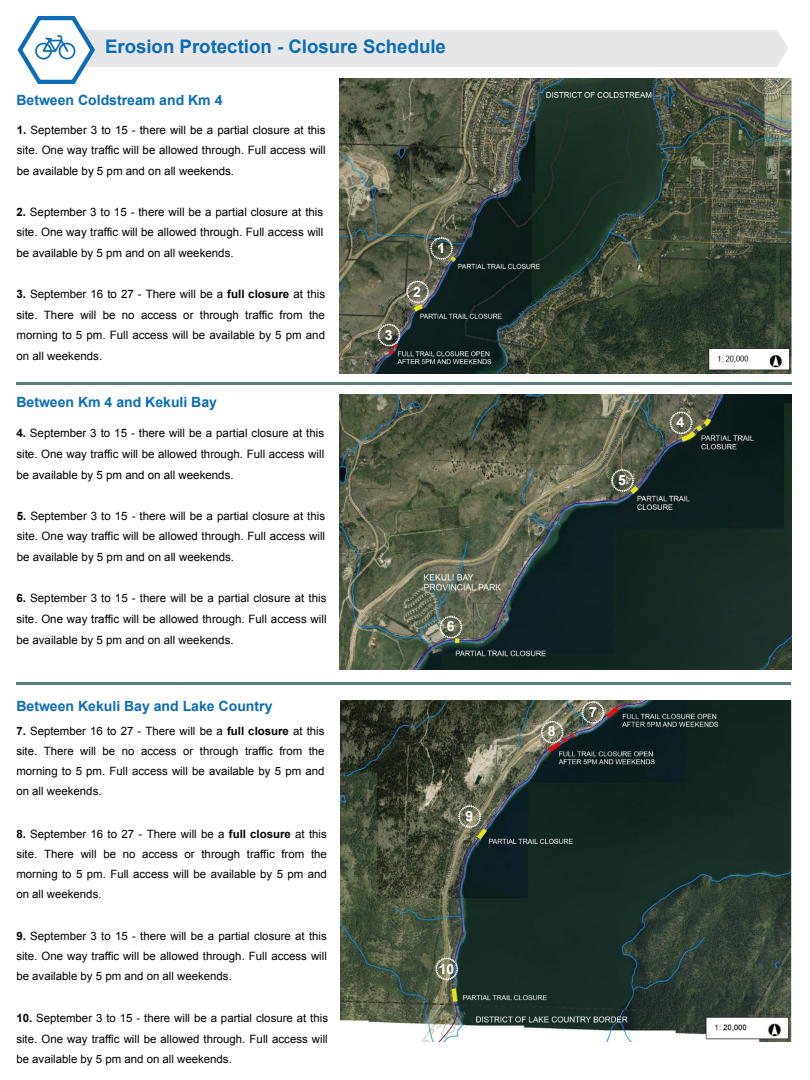
<style>
.page{position:relative;width:810px;height:1080px;background:#fff}
.page>*{position:absolute;margin:0;border:0;box-sizing:border-box;transform-origin:0 0}
.t1{font:700 18.62px "Arial";color:#0b6db7}
.t2{font:700 14.06px "Arial";color:#0b6db7}
.t3{font:700 14.06px "Arial";color:#fff}
.t4{font:11.56px/20.6px "Arial";color:#000;text-align:justify}
.t5{font:11.44px/20.1px "Arial";color:#000;text-align:justify}
.s1{font-weight:700}
</style>
<div class="page">
<hr style="left:705px;top:383px;width:87px;height:2px;background:#5c7c7b">
<hr style="left:618px;top:383px;width:87px;height:2px;background:#5c7c7b">
<hr style="left:531px;top:383px;width:87px;height:2px;background:#5c7c7b">
<hr style="left:444px;top:383px;width:87px;height:2px;background:#5c7c7b">
<hr style="left:358px;top:383px;width:86px;height:2px;background:#5c7c7b">
<hr style="left:271px;top:383px;width:87px;height:2px;background:#5c7c7b">
<hr style="left:184px;top:383px;width:87px;height:2px;background:#5c7c7b">
<hr style="left:97px;top:383px;width:87px;height:2px;background:#5c7c7b">
<hr style="left:17px;top:383px;width:80px;height:2px;background:#5c7c7b">
<div style="left:42px;top:30px;width:735px;height:36px;background:#e6e7e8"></div>
<svg style="left:777px;top:31px;width:11px;height:35px"></svg>
<svg style="left:18px;top:16px;width:77px;height:68px"></svg>
<img style="left:338px;top:79px;width:454px;height:294px">
<img style="left:340px;top:395px;width:452px;height:274px">
<img style="left:340px;top:700px;width:452px;height:342px">
<hr style="left:705px;top:682px;width:86px;height:3px;background:#5c7c7b">
<hr style="left:618px;top:682px;width:87px;height:3px;background:#5c7c7b">
<hr style="left:531px;top:682px;width:87px;height:3px;background:#5c7c7b">
<hr style="left:444px;top:682px;width:87px;height:3px;background:#5c7c7b">
<hr style="left:357px;top:682px;width:87px;height:3px;background:#5c7c7b">
<hr style="left:271px;top:682px;width:86px;height:3px;background:#5c7c7b">
<hr style="left:184px;top:682px;width:87px;height:3px;background:#5c7c7b">
<hr style="left:97px;top:682px;width:87px;height:3px;background:#5c7c7b">
<hr style="left:16px;top:682px;width:81px;height:3px;background:#5c7c7b">
<svg style="left:430px;top:237px;width:23px;height:23px"></svg>
<svg style="left:406px;top:280px;width:23px;height:24px"></svg>
<svg style="left:377px;top:323px;width:24px;height:24px"></svg>
<svg style="left:669px;top:411px;width:24px;height:24px"></svg>
<svg style="left:611px;top:469px;width:23px;height:23px"></svg>
<svg style="left:439px;top:615px;width:24px;height:24px"></svg>
<svg style="left:581px;top:701px;width:24px;height:23px"></svg>
<svg style="left:540px;top:720px;width:24px;height:24px"></svg>
<svg style="left:458px;top:805px;width:23px;height:23px"></svg>
<svg style="left:435px;top:957px;width:23px;height:24px"></svg>
<h1 class="t1" style="left:105px;top:36px;width:343px">Erosion Protection - Closure Schedule</h1>
<p class="t2" style="left:16px;top:92px;width:208px">Between Coldstream and Km 4</p>
<p class="t4" style="left:17px;top:119px;width:310px"><span class="s1">1.</span> September 3 to 15 - there will be a partial closure at this site. One way traffic will be allowed through. Full access will be available by 5 pm and on all weekends.</p>
<p class="t4" style="left:16px;top:201px;width:308px"><span class="s1">2.</span> September 3 to 15 - there will be a partial closure at this site. One way traffic will be allowed through. Full access will be available by 5 pm and on all weekends.</p>
<p class="t4" style="left:16px;top:284px;width:310px"><span class="s1">3.</span> September 16 to 27 - There will be a <span class="s1">full closure</span> at this site. There will be no access or through traffic from the morning to 5 pm. Full access will be available by 5 pm and on all weekends.</p>
<p class="t3" style="left:413px;top:284px;width:9px">2</p>
<p class="t3" style="left:385px;top:327px;width:9px">3</p>
<p class="t2" style="left:16px;top:395px;width:202px">Between Km 4 and Kekuli Bay</p>
<p class="t4" style="left:16px;top:423px;width:309px"><span class="s1">4.</span> September 3 to 15 - there will be a partial closure at this site. One way traffic will be allowed through. Full access will be available by 5 pm and on all weekends.</p>
<p class="t4" style="left:17px;top:506px;width:310px"><span class="s1">5.</span> September 3 to 15 - there will be a partial closure at this site. One way traffic will be allowed through. Full access will be available by 5 pm and on all weekends.</p>
<p class="t4" style="left:16px;top:588px;width:312px"><span class="s1">6.</span> September 3 to 15 - there will be a partial closure at this site. One way traffic will be allowed through. Full access will be available by 5 pm and on all weekends.</p>
<p class="t3" style="left:437px;top:240px;width:9px">1</p>
<p class="t3" style="left:447px;top:619px;width:9px">6</p>
<p class="t2" style="left:16px;top:698px;width:258px">Between Kekuli Bay and Lake Country</p>
<p class="t5" style="left:16px;top:721px;width:310px"><span class="s1">7.</span> September 16 to 27 - There will be a <span class="s1">full closure</span> at this site. There will be no access or through traffic from the morning to 5 pm. Full access will be available by 5 pm and on all weekends.</p>
<p class="t5" style="left:16px;top:824px;width:312px"><span class="s1">8.</span> September 16 to 27 - There will be a <span class="s1">full closure</span> at this site. There will be no access or through traffic from the morning to 5 pm. Full access will be available by 5 pm and on all weekends.</p>
<p class="t5" style="left:16px;top:926px;width:312px"><span class="s1">9.</span> September 3 to 15 - there will be a partial closure at this site. One way traffic will be allowed through. Full access will be available by 5 pm and on all weekends.</p>
<p class="t5" style="left:16px;top:1008px;width:313px"><span class="s1">10.</span> September 3 to 15 - there will be a partial closure at this site. One way traffic will be allowed through. Full access will be available by 5 pm and on all weekends.</p>
<p class="t3" style="left:465px;top:809px;width:9px">9</p>
<p class="t3" style="left:439px;top:961px;width:17px">10</p>
<p class="t3" style="left:618px;top:472px;width:9px">5</p>
<p class="t3" style="left:676px;top:414px;width:9px">4</p>
<p class="t3" style="left:548px;top:724px;width:9px">8</p>
<p class="t3" style="left:589px;top:704px;width:9px">7</p>
</div>
